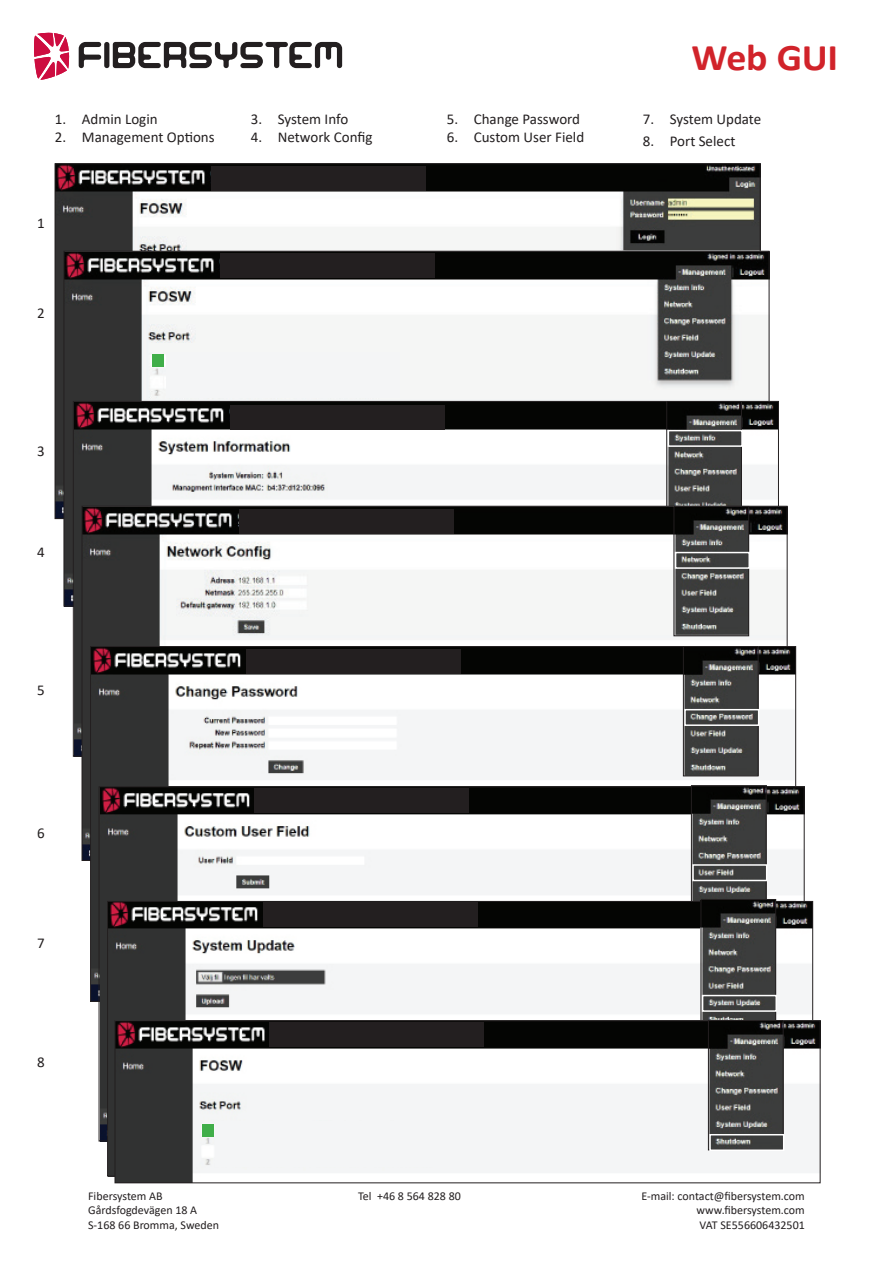
<style>
.page{position:relative;width:893px;height:1263px;background:#fff}
.page>*{position:absolute;margin:0;border:0;box-sizing:border-box;transform-origin:0 0}
.t1{font:700 37.8px "Calibri";letter-spacing:-.005em;color:#d1232a;scale:1.06 1}
.t2{font:15px "Calibri";color:#231f20}
.t3{font:12px "Calibri";color:#231f20}
</style>
<div class="page">
<img style="left:57px;top:166px;width:701px;height:351px">
<div style="left:104px;top:42px;width:5px;height:26px;background:#231f20;border-radius:3px"></div>
<svg style="left:79px;top:42px;width:22px;height:26px"></svg>
<svg style="left:113px;top:42px;width:229px;height:26px"></svg>
<svg style="left:34px;top:33px;width:35px;height:47px"></svg>
<img style="left:66px;top:253px;width:701px;height:351px">
<img style="left:75px;top:403px;width:702px;height:351px">
<img style="left:669px;top:403px;width:71px;height:103px">
<div style="left:667px;top:401px;width:75px;height:130px;border:1px solid #231f20"></div>
<div style="left:668px;top:430px;width:75px;height:17px;border:2px solid #fff"></div>
<img style="left:84px;top:508px;width:701px;height:351px">
<img style="left:676px;top:508px;width:71px;height:126px">
<div style="left:674px;top:506px;width:75px;height:130px;border:1px solid #231f20"></div>
<div style="left:675px;top:552px;width:75px;height:17px;border:2px solid #fff"></div>
<img style="left:92px;top:648px;width:702px;height:352px">
<img style="left:685px;top:648px;width:71px;height:126px">
<div style="left:683px;top:646px;width:75px;height:130px;border:1px solid #231f20"></div>
<div style="left:684px;top:709px;width:75px;height:17px;border:2px solid #fff"></div>
<img style="left:101px;top:789px;width:701px;height:350px">
<img style="left:693px;top:788px;width:71px;height:113px">
<div style="left:691px;top:786px;width:75px;height:129px;border:1px solid #231f20"></div>
<div style="left:692px;top:864px;width:75px;height:17px;border:2px solid #fff"></div>
<img style="left:109px;top:903px;width:702px;height:271px">
<img style="left:703px;top:901px;width:71px;height:119px">
<div style="left:701px;top:899px;width:75px;height:130px;border:1px solid #231f20"></div>
<div style="left:702px;top:995px;width:75px;height:17px;border:2px solid #fff"></div>
<img style="left:117px;top:1022px;width:701px;height:159px">
<div style="left:115px;top:1020px;width:705px;height:163px;border:1px solid #231f20"></div>
<img style="left:710px;top:1022px;width:71px;height:126px">
<div style="left:708px;top:1020px;width:75px;height:130px;border:1px solid #231f20"></div>
<div style="left:709px;top:1134px;width:75px;height:17px;border:2px solid #fff"></div>
<div style="left:211px;top:166px;width:215px;height:24px;background:#231f20"></div>
<div style="left:220px;top:254px;width:215px;height:24px;background:#231f20"></div>
<div style="left:230px;top:405px;width:215px;height:24px;background:#231f20"></div>
<div style="left:239px;top:509px;width:215px;height:25px;background:#231f20"></div>
<div style="left:246px;top:649px;width:214px;height:25px;background:#231f20"></div>
<div style="left:254px;top:789px;width:215px;height:24px;background:#231f20"></div>
<div style="left:263px;top:902px;width:214px;height:25px;background:#231f20"></div>
<div style="left:269px;top:1022px;width:215px;height:25px;background:#231f20"></div>
<div style="left:166px;top:352px;width:234px;height:46px;background:#f4f5f6"></div>
<div style="left:152px;top:354px;width:12px;height:13px;background:#40ae49"></div>
<div style="left:215px;top:1121px;width:234px;height:46px;background:#f4f5f6"></div>
<div style="left:202px;top:1124px;width:12px;height:13px;background:#40ae49"></div>
<p class="t2" style="left:55px;top:109px;width:104px">1. Admin Login</p>
<p class="t2" style="left:55px;top:127px;width:161px">2. Management Options</p>
<p class="t2" style="left:37px;top:212px;width:9px">1</p>
<p class="t2" style="left:37px;top:303px;width:9px">2</p>
<p class="t2" style="left:251px;top:109px;width:99px">3. System Info</p>
<p class="t2" style="left:251px;top:127px;width:123px">4. Network Config</p>
<p class="t2" style="left:37px;top:440px;width:9px">3</p>
<p class="t2" style="left:37px;top:542px;width:9px">4</p>
<p class="t2" style="left:37px;top:679px;width:9px">5</p>
<p class="t2" style="left:447px;top:109px;width:135px">5. Change Password</p>
<p class="t2" style="left:447px;top:127px;width:139px">6. Custom User Field</p>
<h1 class="t1" style="left:691px;top:31px;width:140px">Web GUI</h1>
<p class="t2" style="left:643px;top:109px;width:120px">7. System Update</p>
<p class="t2" style="left:643px;top:130px;width:94px">8. Port Select</p>
<p class="t2" style="left:37px;top:822px;width:9px">6</p>
<p class="t2" style="left:37px;top:932px;width:9px">7</p>
<p class="t2" style="left:37px;top:1052px;width:9px">8</p>
<p class="t3" style="left:88px;top:1187px;width:76px">Fibersystem AB</p>
<p class="t3" style="left:358px;top:1187px;width:104px">Tel +46 8 564 828 80</p>
<p class="t3" style="left:641px;top:1187px;width:165px">E-mail: contact@fibersystem.com</p>
<p class="t3" style="left:88px;top:1202px;width:111px">Gårdsfogdevägen 18 A</p>
<p class="t3" style="left:697px;top:1202px;width:110px">www.fibersystem.com</p>
<p class="t3" style="left:88px;top:1216px;width:132px">S-168 66 Bromma, Sweden</p>
<p class="t3" style="left:700px;top:1216px;width:107px">VAT SE556606432501</p>
</div>
